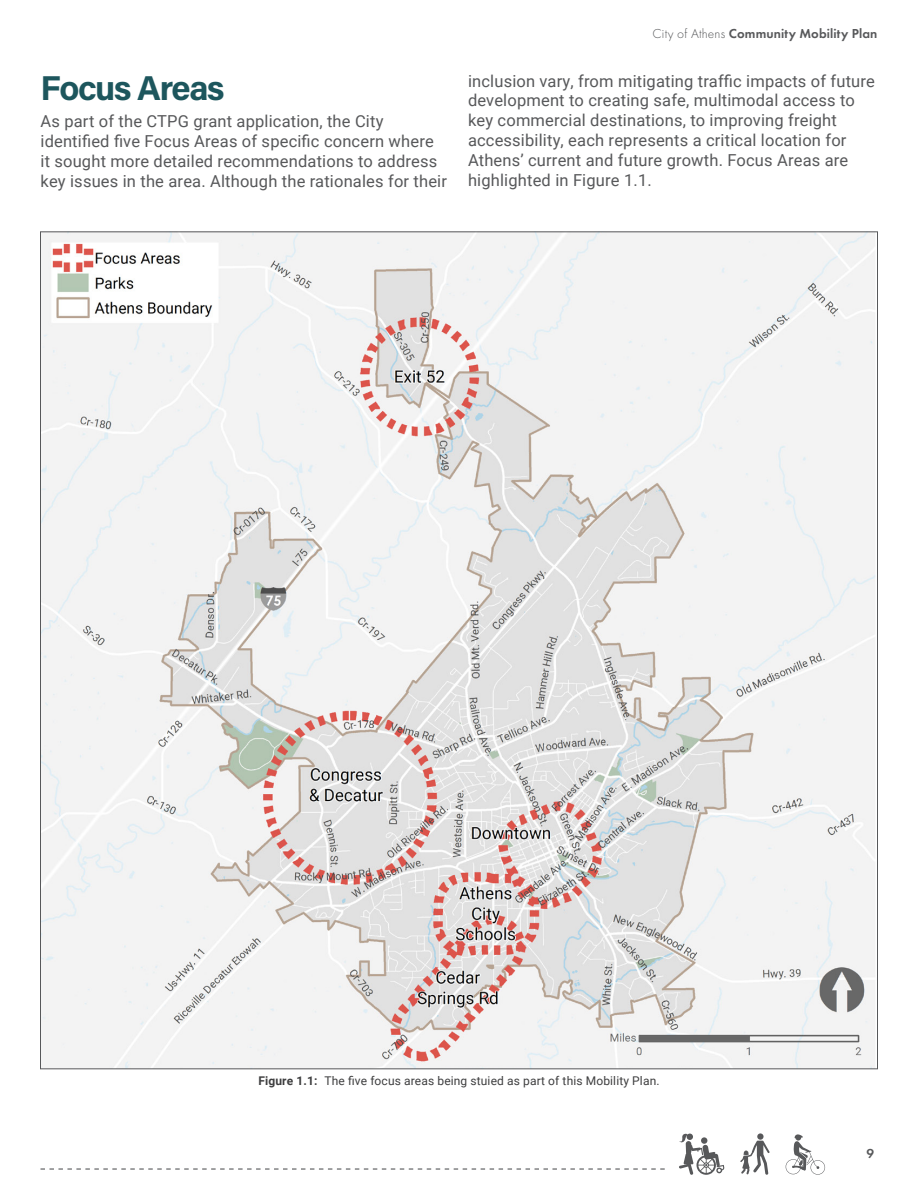
<style>
.page{position:relative;width:918px;height:1188px;background:#fff}
.page>*{position:absolute;margin:0;border:0;box-sizing:border-box;transform-origin:0 0}
.Section_Header{font:700 34.5px "Acumin Pro";letter-spacing:-.04em;color:#1d565d}
.Body_Text{font:16.5px/19.8px "Roboto";letter-spacing:.01em;color:#57585a}
.t1{font:600 13.5px "Futura PT";letter-spacing:.01em;color:#57585a}
.t2{font:12px "Roboto";letter-spacing:.01em;color:#3e3e3f}
.s1{font-weight:300}
.s2{font-weight:700}
</style>
<div class="page">
<svg style="left:40px;top:1168px;width:625px;height:2px"></svg>
<svg style="left:786px;top:1134px;width:39px;height:41px"></svg>
<svg style="left:679px;top:1134px;width:46px;height:41px"></svg>
<svg style="left:757px;top:1133px;width:7px;height:7px"></svg>
<svg style="left:740px;top:1141px;width:30px;height:34px"></svg>
<img style="left:42px;top:233px;width:834px;height:834px">
<p class="Section_Header" style="left:40px;top:63px;width:186px">Focus Areas</p>
<p class="Body_Text" style="left:40px;top:111px;width:408px">As part of the CTPG grant application, the City identified five Focus Areas of specific concern where it sought more detailed recommendations to address key issues in the area. Although the rationales for their</p>
<p class="t1" style="left:652px;top:25px;width:227px"><span class="s1">City of Athens</span> Community Mobility Plan</p>
<p class="Body_Text" style="left:468px;top:70px;width:409px">inclusion vary, from mitigating traffic impacts of future development to creating safe, multimodal access to key commercial destinations, to improving freight accessibility, each represents a critical location for Athens’ current and future growth. Focus Areas are highlighted in Figure 1.1.</p>
<p class="t2" style="left:259px;top:1072px;width:403px"><span class="s2">Figure 1.1:</span> The five focus areas being stuied as part of this Mobility Plan.</p>
<p class="t1" style="left:866px;top:1145px;width:9px">9</p>
</div>
